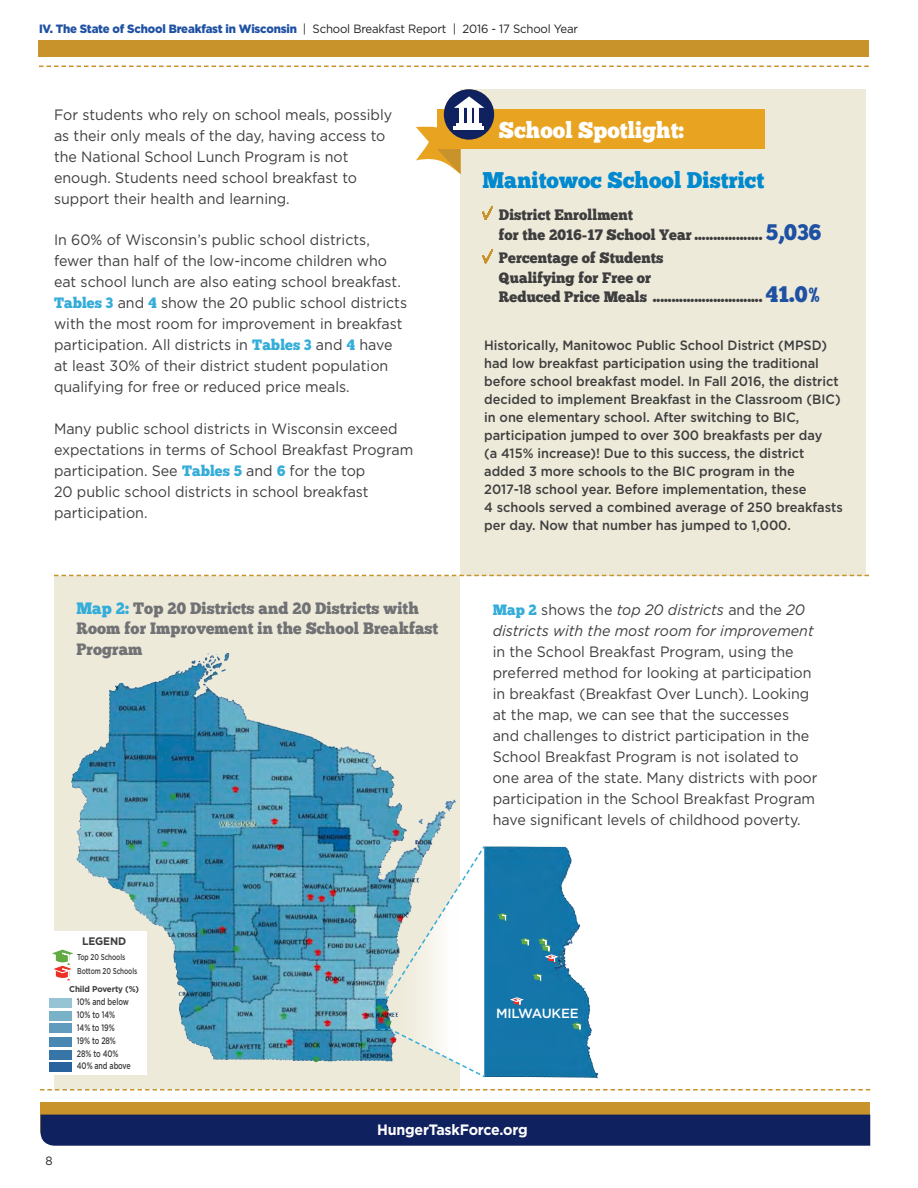
<style>
.page{position:relative;width:918px;height:1188px;background:#fff}
.page>*{position:absolute;margin:0;border:0;box-sizing:border-box;transform-origin:0 0}
.t1{font:22.65px "Chunk Five";letter-spacing:.005em;color:#0089cf;scale:.95 1}
.t2{font:22.65px "Chunk Five";letter-spacing:.005em;color:#fff;scale:.95 1}
.t3{font:16.5px/20.9px "Chunk Five";letter-spacing:.005em;color:#717275;scale:.95 1}
.t4{font:15.15px/19.5px "Chunk Five";letter-spacing:.005em;color:#3e3e3f;scale:.95 1}
.t5{font:15px/21px "Gotham";color:#3e3e3f;scale:.95 1}
.t6{font:700 15px "Gotham";letter-spacing:-.015em;color:#fff;scale:.95 1}
.t7{font:500 13.5px/18px "Gotham";color:#3e3e3f;scale:.95 1}
.t8{font:500 13.35px "Gotham";letter-spacing:-.015em;color:#fff}
.t9{font:12px "Gotham";letter-spacing:-.015em;color:#231f20;scale:.95 1}
.t10{font:700 10.95px "Gotham";letter-spacing:-.015em;color:#3e3e3f;scale:.95 1}
.t11{font:500 9.45px "Gotham";letter-spacing:-.015em;color:#3e3e3f;scale:.75 1}
.t12{font:500 8.55px "Gotham";letter-spacing:-.015em;color:#3e3e3f;scale:.75 1}
.t13{font:700 8.55px "Gotham";letter-spacing:-.015em;color:#3e3e3f;scale:.95 1}
.s1{font-weight:900;color:#1f51a3}
.s2{font-family:"Chunk Five";color:#35add9}
.s3{color:#35add9}
.s4{font-size:22.5px;color:#1f51a3}
.s5{font-style:italic}
</style>
<div class="page">
<div style="left:40px;top:1102px;width:830px;height:30px;background:#c8932b"></div>
<div style="left:41px;top:1115px;width:829px;height:31px;background:#0f215f"></div>
<div style="left:39px;top:40px;width:830px;height:17px;background:#c8932b"></div>
<svg style="left:39px;top:66px;width:830px;height:1px"></svg>
<svg style="left:40px;top:1089px;width:830px;height:1px"></svg>
<svg style="left:54px;top:577px;width:406px;height:512px;background:#99bdc5"></svg>
<div style="left:460px;top:89px;width:406px;height:486px;background:#eeead9"></div>
<svg style="left:54px;top:575px;width:815px;height:1px"></svg>
<div style="left:44px;top:931px;width:103px;height:144px;background:#fff"></div>
<svg style="left:52px;top:950px;width:21px;height:31px"></svg>
<div style="left:49px;top:998px;width:23px;height:10px;background:#96c4d4"></div>
<div style="left:49px;top:1037px;width:23px;height:9px;background:#4988b3"></div>
<div style="left:49px;top:1011px;width:23px;height:10px;background:#79b1c8"></div>
<div style="left:49px;top:1050px;width:23px;height:9px;background:#3775a6"></div>
<div style="left:49px;top:1024px;width:23px;height:9px;background:#619cbe"></div>
<div style="left:49px;top:1062px;width:23px;height:10px;background:#28639d"></div>
<div style="left:437px;top:110px;width:328px;height:39px;background:#e8a421"></div>
<svg style="left:482px;top:205px;width:11px;height:15px"></svg>
<svg style="left:482px;top:249px;width:11px;height:15px"></svg>
<div style="left:444px;top:89px;width:50px;height:51px;background:#0f215f;border-radius:50%"></div>
<svg style="left:416px;top:96px;width:68px;height:78px"></svg>
<hr style="left:454px;top:126px;width:30px;height:4px;background:#fff">
<hr style="left:456px;top:123px;width:26px;height:3px;background:#fff">
<img style="left:487px;top:847px;width:111px;height:231px">
<svg style="left:571px;top:1023px;width:11px;height:7px"></svg>
<svg style="left:532px;top:973px;width:11px;height:8px"></svg>
<svg style="left:511px;top:998px;width:11px;height:8px"></svg>
<svg style="left:538px;top:938px;width:19px;height:25px"></svg>
<svg style="left:520px;top:938px;width:11px;height:8px"></svg>
<svg style="left:497px;top:913px;width:11px;height:8px"></svg>
<img style="left:191px;top:653px;width:38px;height:16px">
<svg style="left:374px;top:844px;width:113px;height:235px"></svg>
<p class="t9" style="left:39px;top:22px;width:569px"><span class="s1">IV. The State of School Breakfast in Wisconsin</span> | School Breakfast Report | 2016 - 17 School Year</p>
<p class="t5" style="left:54px;top:104px;width:357px">For students who rely on school meals, possibly as their only meals of the day, having access to the National School Lunch Program is not enough. Students need school breakfast to support their health and learning.</p>
<p class="t5" style="left:54px;top:229px;width:373px">In 60% of Wisconsin’s public school districts, fewer than half of the low-income children who eat school lunch are also eating school breakfast.<br><span class="s2">Tables 3</span> and <span class="s2">4</span> show the 20 public school districts with the most room for improvement in breakfast participation. All districts in <span class="s2">Tables 3</span> and <span class="s2">4</span> have at least 30% of their district student population qualifying for free or reduced price meals.</p>
<p class="t5" style="left:54px;top:418px;width:380px">Many public school districts in Wisconsin exceed expectations in terms of School Breakfast Program participation. See <span class="s2">Tables 5</span> and <span class="s2">6</span> for the top<br>20 public school districts in school breakfast participation.</p>
<p class="t3" style="left:76px;top:597px;width:383px"><span class="s3">Map 2:</span> Top 20 Districts and 20 Districts with<br>Room for Improvement in the School Breakfast<br>Program</p>
<p class="t10" style="left:82px;top:935px;width:48px">LEGEND</p>
<p class="t12" style="left:77px;top:952px;width:66px">Top 20 Schools</p>
<p class="t12" style="left:77px;top:966px;width:82px">Bottom 20 Schools</p>
<p class="t13" style="left:69px;top:983px;width:75px">Child Poverty (%)</p>
<p class="t11" style="left:77px;top:996px;width:71px">10% and below</p>
<p class="t11" style="left:77px;top:1035px;width:54px">19% to 28%</p>
<p class="t11" style="left:77px;top:1009px;width:53px">10% to 14%</p>
<p class="t11" style="left:77px;top:1048px;width:57px">28% to 40%</p>
<p class="t11" style="left:77px;top:1022px;width:52px">14% to 19%</p>
<p class="t11" style="left:77px;top:1060px;width:73px">40% and above</p>
<p class="t2" style="left:499px;top:116px;width:196px">School Spotlight:</p>
<p class="t1" style="left:482px;top:167px;width:298px">Manitowoc School District</p>
<p class="t4" style="left:499px;top:205px;width:341px">District Enrollment<br>for the 2016-17 School Year .................. <span class="s4">5,036</span></p>
<p class="t4" style="left:499px;top:248px;width:340px">Percentage of Students<br>Qualifying for Free or<br>Reduced Price Meals ............................. <span class="s4">41.0%</span></p>
<p class="t7" style="left:484px;top:336px;width:363px">Historically, Manitowoc Public School District (MPSD)</p>
<p class="t7" style="left:484px;top:354px;width:379px">had low breakfast participation using the traditional before school breakfast model. In Fall 2016, the district decided to implement Breakfast in the Classroom (BIC) in one elementary school. After switching to BIC, participation jumped to over 300 breakfasts per day<br>(a 415% increase)! Due to this success, the district added 3 more schools to the BIC program in the 2017-18 school year. Before implementation, these<br>4 schools served a combined average of 250 breakfasts per day. Now that number has jumped to 1,000.</p>
<p class="t5" style="left:493px;top:599px;width:343px"><span class="s2">Map 2</span> shows the <span class="s5">top 20 districts</span> and the <span class="s5">20 districts with the most room for improvement </span>in the School Breakfast Program, using the preferred method for looking at participation in breakfast (Breakfast Over Lunch). Looking at the map, we can see that the successes and challenges to district participation in the School Breakfast Program is not isolated to one area of the state. Many districts with poor participation in the School Breakfast Program have significant levels of childhood poverty.</p>
<p class="t8" style="left:496px;top:1005px;width:84px">MILWAUKEE</p>
<p class="t9" style="left:45px;top:1154px;width:9px">8</p>
<p class="t6" style="left:377px;top:1120px;width:160px">HungerTaskForce.org</p>
</div>
